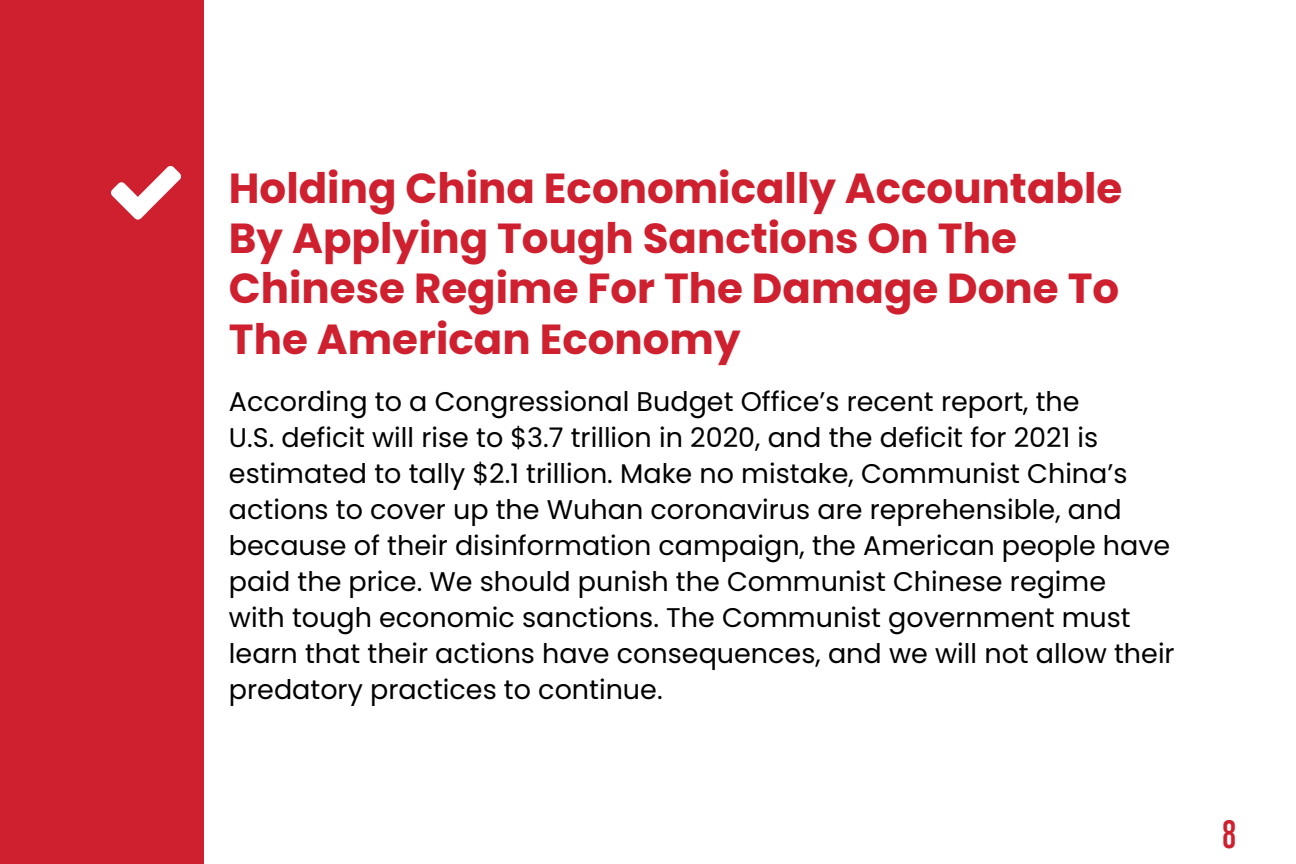
<style>
.page{position:relative;width:1296px;height:864px;background:#fff}
.page>*{position:absolute;margin:0;border:0;box-sizing:border-box;transform-origin:0 0}
.t1{font:700 42px/50.4px "Poppins";color:#ce202f}
.t2{font:700 36px "Trump Gothic Pro";color:#ce202f}
.t3{font:27px/36px "Poppins";color:#000}
</style>
<div class="page">
<div style="left:0;top:0;width:203px;height:864px;background:#ce202f"></div>
<svg style="left:111px;top:166px;width:70px;height:54px"></svg>
<h1 class="t1" style="left:229px;top:163px;width:895px">Holding China Economically Accountable By Applying Tough Sanctions On The Chinese Regime For The Damage Done To The American Economy</h1>
<p class="t3" style="left:229px;top:383px;width:947px">According to a Congressional Budget Office’s recent report, the<br>U.S. deficit will rise to $3.7 trillion in 2020, and the deficit for 2021 is estimated to tally $2.1 trillion. Make no mistake, Communist China’s actions to cover up the Wuhan coronavirus are reprehensible, and because of their disinformation campaign, the American people have paid the price. We should punish the Communist Chinese regime<br>with tough economic sanctions. The Communist government must learn that their actions have consequences, and we will not allow their predatory practices to continue.</p>
<h2 class="t2" style="left:1223px;top:812px;width:15px">8</h2>
</div>
